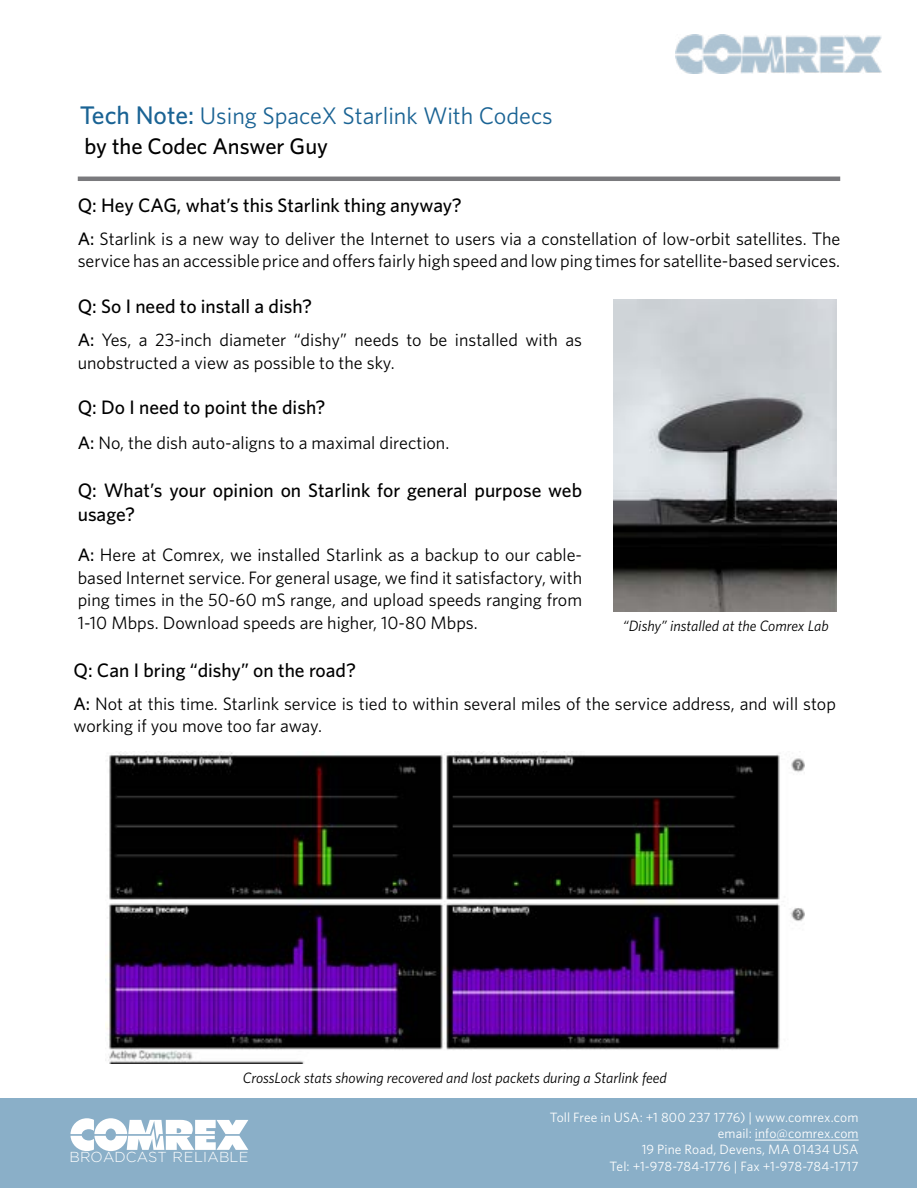
<style>
.page{position:relative;width:918px;height:1188px;background:#fff}
.page>*{position:absolute;margin:0;border:0;box-sizing:border-box;transform-origin:0 0}
.t1{font:24px "Whitney";color:#1a6394}
.t2{font:500 22.5px "Whitney";color:#000}
.t3{font:500 19.5px/24px "Whitney";color:#000}
.t4{font:18px/22.5px "Whitney";color:#000}
.t5{font:italic 15px "Whitney";color:#000}
.t6{font:300 14.55px "Gotham";letter-spacing:.005em;color:#fff}
.t7{font:13.5px/16.2px "Whitney";letter-spacing:.005em;color:#fff;text-align:right}
.s1{font-weight:500;font-size:25.5px}
.s2{font-weight:500}
</style>
<div class="page">
<div style="left:1px;top:1098px;width:916px;height:89px;background:#8aafc8"></div>
<hr style="left:78px;top:177px;width:762px;height:4px;background:#7a7a7d">
<hr style="left:755px;top:1140px;width:104px;height:1px;background:#fff">
<svg style="left:70px;top:1118px;width:178px;height:33px"></svg>
<img style="left:675px;top:35px;width:206px;height:38px">
<img style="left:614px;top:299px;width:222px;height:312px">
<img style="left:105px;top:751px;width:700px;height:312px">
<h1 class="t1" style="left:80px;top:101px;width:474px"><span class="s1">Tech Note:</span> Using SpaceX Starlink With Codecs</h1>
<p class="t2" style="left:84px;top:133px;width:245px">by the Codec Answer Guy</p>
<p class="t3" style="left:78px;top:193px;width:386px">Q: Hey CAG, what’s this Starlink thing anyway?</p>
<p class="t4" style="left:78px;top:227px;width:764px"><span class="s2">A:</span> Starlink is a new way to deliver the Internet to users via a constellation of low-orbit satellites. The service has an accessible price and offers fairly high speed and low ping times for satellite-based services.</p>
<p class="t3" style="left:78px;top:294px;width:236px">Q: So I need to install a dish?</p>
<p class="t4" style="left:78px;top:328px;width:506px"><span class="s2">A:</span> Yes, a 23-inch diameter “dishy” needs to be installed with as unobstructed a view as possible to the sky.</p>
<p class="t3" style="left:78px;top:395px;width:249px">Q: Do I need to point the dish?</p>
<p class="t4" style="left:78px;top:431px;width:373px"><span class="s2">A:</span> No, the dish auto-aligns to a maximal direction.</p>
<p class="t3" style="left:78px;top:478px;width:506px">Q: What’s your opinion on Starlink for general purpose web usage?</p>
<p class="t4" style="left:78px;top:544px;width:506px;text-align:justify"><span class="s2">A:</span> Here at Comrex, we installed Starlink as a backup to our cable&shy;based Internet service. For general usage, we find it satisfactory, with ping times in the 50-60 mS range, and upload speeds ranging from 1-10 Mbps. Download speeds are higher, 10-80 Mbps.</p>
<p class="t3" style="left:74px;top:658px;width:284px">Q: Can I bring “dishy” on the road?</p>
<p class="t4" style="left:74px;top:692px;width:764px"><span class="s2">A:</span> Not at this time. Starlink service is tied to within several miles of the service address, and will stop working if you move too far away.</p>
<p class="t5" style="left:623px;top:617px;width:207px">“Dishy” installed at the Comrex Lab</p>
<p class="t5" style="left:243px;top:1069px;width:426px">CrossLock stats showing recovered and lost packets during a Starlink feed</p>
<p class="t6" style="left:69px;top:1149px;width:180px">BROADCAST RELIABLE</p>
<p class="t7" style="left:550px;top:1109px;width:310px">Toll Free in USA: +1 800 237 1776) | www.comrex.com email: info@comrex.com<br>19 Pine Road, Devens, MA 01434 USA<br>Tel: +1-978-784-1776 | Fax +1-978-784-1717</p>
</div>
